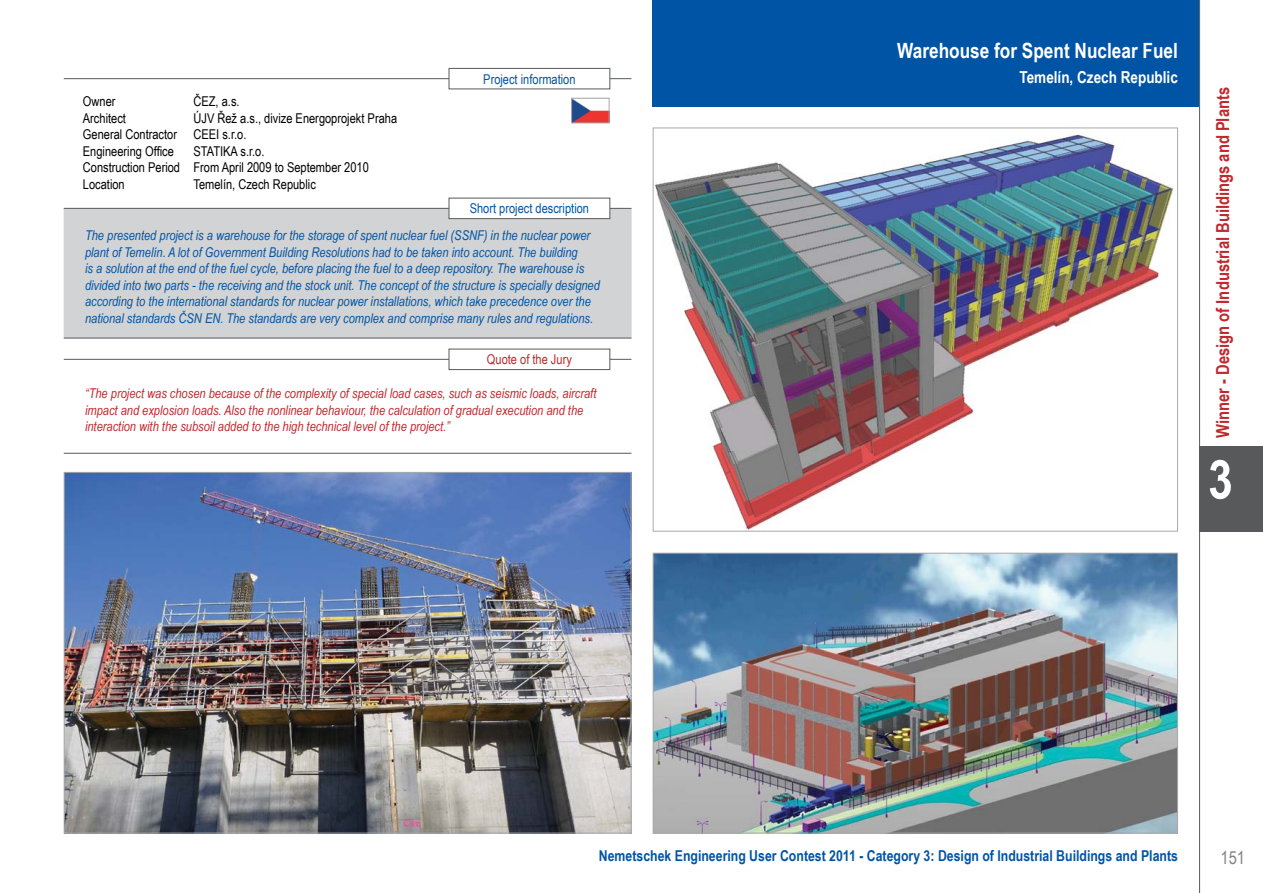
<style>
.page{position:relative;width:1263px;height:893px;background:#fff}
.page>*{position:absolute;margin:0;border:0;box-sizing:border-box;transform-origin:0 0}
.t1{font:700 54px "Arial Narrow";color:#fff}
.Title_Large{font:700 21px "Arial Narrow";color:#fff}
.t2{font:700 18px "Arial Narrow";color:#c1272d}
.t3{font:18px "Arial Narrow";color:#808285}
.Title_Location{font:700 16.5px "Arial Narrow";color:#fff}
.Footer_Right_page{font:700 15px "Arial Narrow";color:#0054a6}
.Short_Description{font:italic 13.5px/16.5px "Arial Narrow";color:#0054a6}
.Short_Description-2{font:italic 13.5px/16.5px "Arial Narrow";color:#c1272d}
.Project_Information{font:13.5px "Arial Narrow";color:#000}
.t4{font:13.5px "Arial Narrow";color:#0054a6}
.Short_Description-3{font:13.5px "Arial Narrow";color:#c1272d}
</style>
<div class="page">
<div style="left:63px;top:208px;width:569px;height:130px;background:#d1d3d4"></div>
<div style="left:653px;top:0;width:546px;height:106px;background:#0054a6"></div>
<hr style="left:1199px;top:0;width:1px;height:893px;background:#58595b">
<hr style="left:64px;top:78px;width:567px;height:1px;background:#58595b">
<hr style="left:64px;top:208px;width:567px;height:1px;background:#58595b">
<hr style="left:64px;top:338px;width:567px;height:1px;background:#58595b">
<div style="left:449px;top:68px;width:161px;height:21px;background:#fff"></div>
<div style="left:449px;top:68px;width:161px;height:21px;border:1px solid #58595b"></div>
<div style="left:449px;top:198px;width:161px;height:21px;background:#fff"></div>
<div style="left:449px;top:198px;width:161px;height:21px;border:1px solid #58595b"></div>
<div style="left:1200px;top:446px;width:63px;height:85px;background:#58595b"></div>
<img style="left:655px;top:134px;width:519px;height:395px">
<img style="left:655px;top:555px;width:521px;height:276px">
<div style="left:653px;top:553px;width:525px;height:280px;border:1px solid #a7a9ac"></div>
<img style="left:66px;top:474px;width:563px;height:357px">
<img style="left:573px;top:100px;width:34px;height:21px">
<div style="left:571px;top:98px;width:38px;height:25px;border:1px solid #a7a9ac"></div>
<hr style="left:64px;top:359px;width:567px;height:1px;background:#58595b">
<div style="left:449px;top:349px;width:161px;height:21px;background:#fff"></div>
<div style="left:449px;top:349px;width:161px;height:21px;border:1px solid #58595b"></div>
<hr style="left:64px;top:453px;width:567px;height:1px;background:#58595b">
<p class="t4" style="left:483px;top:69px;width:94px">Project information</p>
<p class="Project_Information" style="left:83px;top:91px;width:34px">Owner</p>
<p class="Project_Information" style="left:193px;top:91px;width:48px">ČEZ, a.s.</p>
<p class="Project_Information" style="left:83px;top:108px;width:45px">Architect</p>
<p class="Project_Information" style="left:193px;top:108px;width:205px">ÚJV Řež a.s., divize Energoprojekt Praha</p>
<p class="Project_Information" style="left:83px;top:124px;width:165px">General Contractor CEEI s.r.o.</p>
<p class="Project_Information" style="left:83px;top:141px;width:93px">Engineering Office</p>
<p class="Project_Information" style="left:193px;top:141px;width:72px">STATIKA s.r.o.</p>
<p class="Project_Information" style="left:83px;top:157px;width:287px">Construction Period From April 2009 to September 2010</p>
<p class="Project_Information" style="left:83px;top:174px;width:43px">Location</p>
<p class="Project_Information" style="left:193px;top:174px;width:124px">Temelín, Czech Republic</p>
<p class="Short_Description" style="left:85px;top:227px;width:516px">The presented project is a warehouse for the storage of spent nuclear fuel (SSNF) in the nuclear power plant of Temelín. A lot of Government Building Resolutions had to be taken into account. The building<br>is a solution at the end of the fuel cycle, before placing the fuel to a deep repository. The warehouse is divided into two parts - the receiving and the stock unit. The concept of the structure is specially designed according to the international standards for nuclear power installations, which take precedence over the national standards ČSN EN. The standards are very complex and comprise many rules and regulations.</p>
<p class="t4" style="left:470px;top:199px;width:121px">Short project description</p>
<p class="Short_Description-3" style="left:487px;top:350px;width:86px">Quote of the Jury</p>
<p class="Short_Description-2" style="left:85px;top:385px;width:513px">“The project was chosen because of the complexity of special load cases, such as seismic loads, aircraft impact and explosion loads. Also the nonlinear behaviour, the calculation of gradual execution and the interaction with the subsoil added to the high technical level of the project.”</p>
<p class="Title_Large" style="left:897px;top:35px;width:282px">Warehouse for Spent Nuclear Fuel</p>
<p class="Title_Location" style="left:1019px;top:65px;width:160px">Temelín, Czech Republic</p>
<p class="t2" style="left:1209px;top:438px;width:352px;rotate:-90deg">Winner - Design of Industrial Buildings and Plants</p>
<p class="t1" style="left:1208px;top:439px;width:26px">3</p>
<p class="Footer_Right_page" style="left:599px;top:845px;width:580px">Nemetschek Engineering User Contest 2011 - Category 3: Design of Industrial Buildings and Plants</p>
<h3 class="t3" style="left:1220px;top:844px;width:26px">151</h3>
</div>
